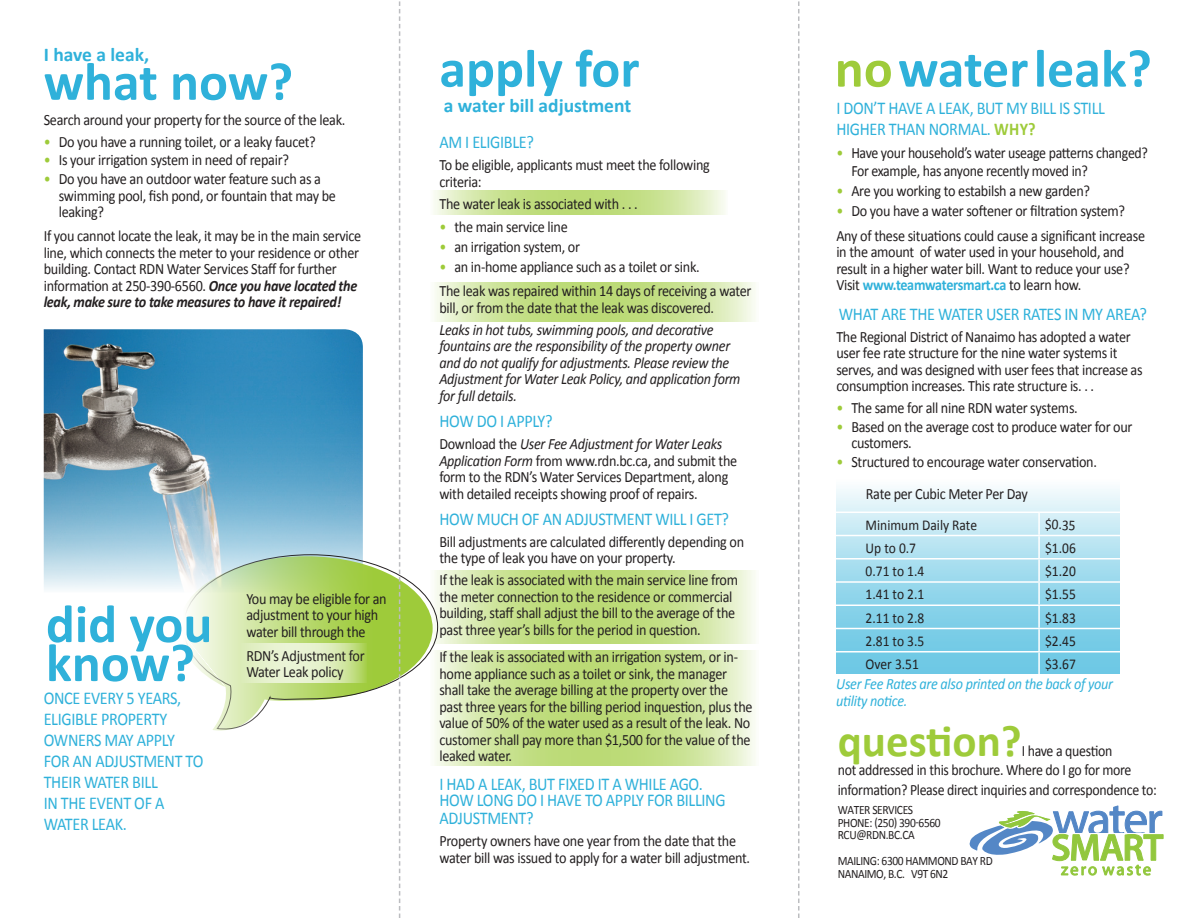
<style>
.page{position:relative;width:1188px;height:918px;background:#fff}
.page>*{position:absolute;margin:0;border:0;box-sizing:border-box;transform-origin:0 0}
.t1{font:700 54px/39px "Calibri";color:#2fb1da}
.t2{font:700 45px "Calibri";color:#9ecb3a}
.t3{font:700 19.5px "Calibri";color:#2fb1da}
.t4{font:18px/21px "Calibri";letter-spacing:-.02em;color:#2fb1da;scale:.9 1}
.t5{font:15.75px/16.5px "Calibri";letter-spacing:-.02em;color:#231f20;scale:.9 1}
.t6{font:italic 15.75px/16.5px "Calibri";letter-spacing:-.02em;color:#231f20;scale:.9 1}
.t7{font:15.75px/19.5px "Calibri";letter-spacing:-.02em;color:#231f20;scale:.88 1}
.t8{font:italic 15.75px/16.5px "Calibri";letter-spacing:-.02em;color:#2fb1da;scale:.9 1}
.t9{font:15px "Calibri";color:#231f20;scale:.9 1}
.t10{font:12.75px/12.8px "Calibri";letter-spacing:-.035em;color:#231f20;scale:.9 1}
.s1{color:#9ecb3a}
.s2{font-weight:700;font-style:italic}
.s3{font-style:italic}
.s4{font-weight:700;color:#9ecb3a}
.s5{font-weight:700;color:#2fb1da}
</style>
<div class="page">
<svg style="left:837px;top:488px;width:283px;height:186px;background:#a3dcee"></svg>
<svg style="left:439px;top:570px;width:317px;height:73px;background:#cce399"></svg>
<svg style="left:434px;top:650px;width:322px;height:116px;background:#cce399"></svg>
<svg style="left:433px;top:190px;width:293px;height:25px;background:#cde49a"></svg>
<svg style="left:434px;top:282px;width:322px;height:40px;background:#cde49a"></svg>
<img style="left:44px;top:329px;width:319px;height:261px">
<svg style="left:969px;top:805px;width:195px;height:71px"></svg>
<svg style="left:183px;top:554px;width:256px;height:177px"></svg>
<svg style="left:239px;top:643px;width:128px;height:40px;background:#dcecb9"></svg>
<hr style="left:832px;top:512px;width:207px;height:1px;background:#fff">
<hr style="left:1039px;top:512px;width:110px;height:1px;background:#fff">
<hr style="left:1038px;top:513px;width:2px;height:22px;background:#fff">
<hr style="left:832px;top:535px;width:207px;height:1px;background:#fff">
<hr style="left:1039px;top:535px;width:110px;height:1px;background:#fff">
<hr style="left:1038px;top:536px;width:2px;height:22px;background:#fff">
<hr style="left:832px;top:558px;width:207px;height:2px;background:#fff">
<hr style="left:1039px;top:558px;width:110px;height:2px;background:#fff">
<hr style="left:1038px;top:560px;width:2px;height:21px;background:#fff">
<hr style="left:832px;top:581px;width:207px;height:2px;background:#fff">
<hr style="left:1039px;top:581px;width:110px;height:2px;background:#fff">
<hr style="left:1038px;top:583px;width:2px;height:22px;background:#fff">
<hr style="left:832px;top:605px;width:207px;height:1px;background:#fff">
<hr style="left:1039px;top:605px;width:110px;height:1px;background:#fff">
<hr style="left:1038px;top:606px;width:2px;height:22px;background:#fff">
<hr style="left:832px;top:628px;width:207px;height:1px;background:#fff">
<hr style="left:1039px;top:628px;width:110px;height:1px;background:#fff">
<hr style="left:1038px;top:629px;width:2px;height:22px;background:#fff">
<hr style="left:832px;top:651px;width:207px;height:2px;background:#fff">
<hr style="left:1039px;top:651px;width:110px;height:2px;background:#fff">
<hr style="left:1038px;top:653px;width:2px;height:24px;background:#fff">
<svg style="left:399px;top:1px;width:1px;height:917px"></svg>
<svg style="left:798px;top:1px;width:1px;height:917px"></svg>
<p class="t3" style="left:44px;top:42px;width:107px">I have a leak,</p>
<h1 class="t1" style="left:44px;top:60px;width:251px">what now?</h1>
<p class="t5" style="left:44px;top:111px;width:337px">Search around your property for the source of the leak.</p>
<p class="t5" style="left:44px;top:132px;width:304px"><span class="s1">•</span> Do you have a running toilet, or a leaky faucet?</p>
<p class="t5" style="left:44px;top:151px;width:274px"><span class="s1">•</span> Is your irrigation system in need of repair?</p>
<p class="t5" style="left:59px;top:170px;width:310px;text-indent:-15px"><span class="s1">•</span> Do you have an outdoor water feature such as a swimming pool, fish pond, or fountain that may be leaking?</p>
<p class="t5" style="left:44px;top:227px;width:354px">If you cannot locate the leak, it may be in the main service line, which connects the meter to your residence or other building. Contact RDN Water Services Staff for further information at 250-390-6560. <span class="s2">Once you have located the leak, make sure to take measures to have it repaired!</span></p>
<h1 class="t1" style="left:46px;top:602px;width:168px">did you know?</h1>
<p class="t4" style="left:44px;top:687px;width:179px">ONCE EVERY 5 YEARS,<br>ELIGIBLE PROPERTY<br>OWNERS MAY APPLY<br>FOR AN ADJUSTMENT TO<br>THEIR WATER BILL<br>IN THE EVENT OF A<br>WATER LEAK.</p>
<p class="t5" style="left:246px;top:589px;width:157px">You may be eligible for an adjustment to your high water bill through the</p>
<p class="t5" style="left:246px;top:646px;width:133px">RDN’s Adjustment for<br>Water Leak policy</p>
<h1 class="t1" style="left:439px;top:47px;width:202px">apply for</h1>
<p class="t3" style="left:444px;top:93px;width:189px">a water bill adjustment</p>
<p class="t4" style="left:439px;top:131px;width:107px">AM I ELIGIBLE?</p>
<p class="t5" style="left:439px;top:156px;width:302px">To be eligible, applicants must meet the following criteria:</p>
<p class="t5" style="left:439px;top:194px;width:222px">The water leak is associated with . . .</p>
<p class="t5" style="left:439px;top:218px;width:144px"><span class="s1">•</span> the main service line</p>
<p class="t5" style="left:439px;top:238px;width:158px"><span class="s1">•</span> an irrigation system, or</p>
<p class="t5" style="left:439px;top:254px;width:348px;line-height:24px"><span class="s1">•</span> an in-home appliance such as a toilet or sink.<br>The leak was repaired within 14 days of receiving a water</p>
<p class="t5" style="left:439px;top:299px;width:307px">bill, or from the date that the leak was discovered.</p>
<p class="t6" style="left:439px;top:321px;width:336px">Leaks in hot tubs, swimming pools, and decorative fountains are the responsibility of the property owner and do not qualify for adjustments. Please review the Adjustment for Water Leak Policy, and application form for full details.</p>
<p class="t4" style="left:439px;top:410px;width:127px">HOW DO I APPLY?</p>
<p class="t5" style="left:439px;top:435px;width:332px">Download the <span class="s3">User Fee Adjustment for Water Leaks Application Form</span> from www.rdn.bc.ca, and submit the form to the RDN’s Water Services Department, along with detailed receipts showing proof of repairs.</p>
<p class="t4" style="left:439px;top:508px;width:323px">HOW MUCH OF AN ADJUSTMENT WILL I GET?</p>
<p class="t5" style="left:439px;top:533px;width:340px">Bill adjustments are calculated differently depending on the type of leak you have on your property.</p>
<p class="t5" style="left:439px;top:571px;width:333px">If the leak is associated with the main service line from the meter connection to the residence or commercial building, staff shall adjust the bill to the average of the past three year’s bills for the period in question.</p>
<p class="t5" style="left:439px;top:648px;width:350px">If the leak is associated with an irrigation system, or in&shy;home appliance such as a toilet or sink, the manager shall take the average billing at the property over the past three years for the billing period inquestion, plus the value of 50% of the water used as a result of the leak. No customer shall pay more than $1,500 for the value of the leaked water.</p>
<p class="t4" style="left:439px;top:775px;width:320px;line-height:17.2px">I HAD A LEAK, BUT FIXED IT A WHILE AGO.<br>HOW LONG DO I HAVE TO APPLY FOR BILLING<br>ADJUSTMENT?</p>
<p class="t5" style="left:439px;top:832px;width:347px">Property owners have one year from the date that the water bill was issued to apply for a water bill adjustment.</p>
<h1 class="t1" style="left:835px;top:47px;width:319px"><span class="s1">no</span>waterleak?</h1>
<p class="t4" style="left:836px;top:96px;width:300px">I DON’T HAVE A LEAK, BUT MY BILL IS STILL<br>HIGHER THAN NORMAL. <span class="s4">WHY?</span></p>
<p class="t7" style="left:851px;top:143px;width:339px;line-height:18px;text-indent:-15px"><span class="s1">•</span> Have your household’s water useage patterns changed?<br>For example, has anyone recently moved in?</p>
<p class="t5" style="left:836px;top:182px;width:284px"><span class="s1">•</span> Are you working to estabilsh a new garden?</p>
<p class="t5" style="left:836px;top:199px;width:345px;line-height:24px"><span class="s1">•</span> Do you have a water softener or filtration system?<br>Any of these situations could cause a significant increase</p>
<p class="t5" style="left:836px;top:243px;width:327px">in the amount of water used in your household, and result in a higher water bill. Want to reduce your use?<br>Visit <span class="s5">www.teamwatersmart.ca</span> to learn how.</p>
<p class="t4" style="left:839px;top:302px;width:344px">WHAT ARE THE WATER USER RATES IN MY AREA?</p>
<p class="t5" style="left:836px;top:327px;width:342px">The Regional District of Nanaimo has adopted a water user fee rate structure for the nine water systems it serves, and was designed with user fees that increase as consumption increases. This rate structure is. . .</p>
<p class="t5" style="left:836px;top:399px;width:270px"><span class="s1">•</span> The same for all nine RDN water systems.</p>
<p class="t5" style="left:851px;top:417px;width:314px;text-indent:-15px"><span class="s1">•</span> Based on the average cost to produce water for our customers.</p>
<p class="t5" style="left:836px;top:453px;width:291px"><span class="s1">•</span> Structured to encourage water conservation.</p>
<p class="t5" style="left:866px;top:485px;width:181px">Rate per Cubic Meter Per Day</p>
<p class="t9" style="left:866px;top:515px;width:125px">Minimum Daily Rate</p>
<p class="t9" style="left:1045px;top:514px;width:36px;rotate:3deg">$0.35</p>
<p class="t9" style="left:866px;top:538px;width:58px">Up to 0.7</p>
<p class="t9" style="left:1045px;top:538px;width:36px">$1.06</p>
<p class="t9" style="left:866px;top:562px;width:67px">0.71 to 1.4</p>
<p class="t9" style="left:1045px;top:562px;width:36px">$1.20</p>
<p class="t9" style="left:866px;top:585px;width:67px">1.41 to 2.1</p>
<p class="t9" style="left:1045px;top:585px;width:36px">$1.55</p>
<p class="t9" style="left:866px;top:608px;width:67px">2.11 to 2.8</p>
<p class="t9" style="left:1045px;top:608px;width:36px">$1.83</p>
<p class="t9" style="left:866px;top:631px;width:67px">2.81 to 3.5</p>
<p class="t9" style="left:1045px;top:631px;width:36px">$2.45</p>
<p class="t9" style="left:866px;top:655px;width:61px">Over 3.51</p>
<p class="t9" style="left:1045px;top:655px;width:36px">$3.67</p>
<p class="t8" style="left:836px;top:675px;width:309px">User Fee Rates are also printed on the back of your utility notice.</p>
<h2 class="t2" style="left:838px;top:713px;width:185px">question?</h2>
<p class="t7" style="left:838px;top:740px;width:364px;text-indent:184px">I have a question<br>not addressed in this brochure. Where do I go for more information? Please direct inquiries and correspondence to:</p>
<p class="t10" style="left:838px;top:803px;width:116px">WATER SERVICES<br>PHONE: (250) 390-6560<br>RCU@RDN.BC.CA</p>
<p class="t10" style="left:838px;top:854px;width:174px">MAILING: 6300 HAMMOND BAY RD<br>NANAIMO, B.C. V9T 6N2</p>
</div>
